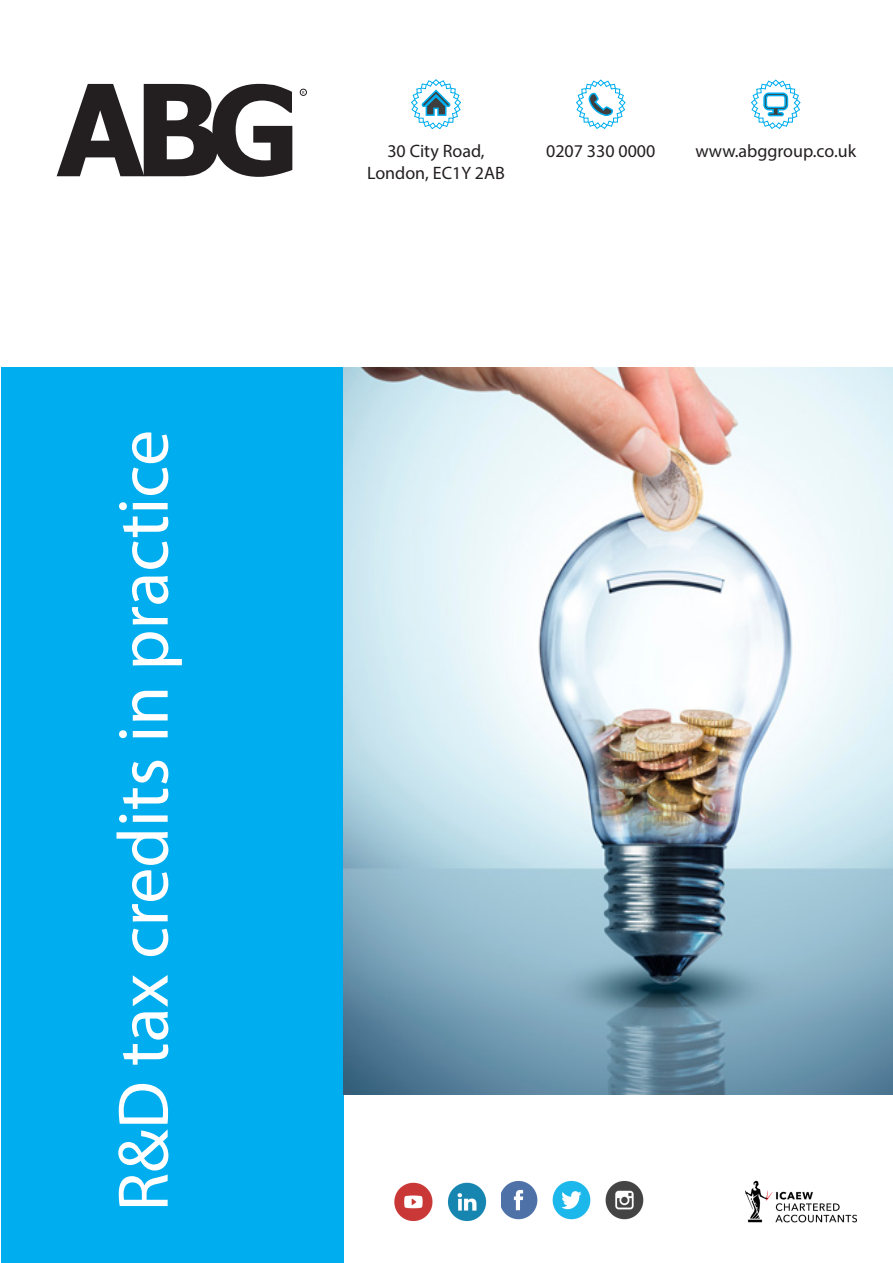
<style>
.page{position:relative;width:893px;height:1263px;background:#fff}
.page>*{position:absolute;margin:0;border:0;box-sizing:border-box;transform-origin:0 0}
.t1{font:700 127.05px "Tahoma";color:#231f20}
.Business_Plan{font:72px "Myriad Pro";color:#fff}
.Contact{font:18px "Myriad Pro";color:#231f20}
.t2{font:4.5px "Myriad Pro";color:#231f20}
.s1{font-size:122.85px}
</style>
<div class="page">
<div style="left:2px;top:367px;width:342px;height:896px;background:#00aeef"></div>
<img style="left:343px;top:367px;width:550px;height:728px">
<svg style="left:411px;top:79px;width:50px;height:50px"></svg>
<svg style="left:576px;top:79px;width:50px;height:50px"></svg>
<svg style="left:751px;top:79px;width:50px;height:50px"></svg>
<img style="left:745px;top:1180px;width:112px;height:43px">
<img style="left:501px;top:1180px;width:143px;height:40px">
<img style="left:394px;top:1182px;width:93px;height:40px">
<div style="left:300px;top:89px;width:7px;height:7px;border:1px solid #231f20;border-radius:50%"></div>
<p class="t1" style="left:57px;top:41px;width:245px">AB<span class="s1">G</span></p>
<p class="t2" style="left:302px;top:89px;width:4px">R</p>
<p class="Contact" style="left:387px;top:140px;width:99px">30 City Road,</p>
<p class="Contact" style="left:367px;top:162px;width:139px">London, EC1Y 2AB</p>
<p class="Contact" style="left:546px;top:140px;width:111px">0207 330 0000</p>
<p class="Contact" style="left:695px;top:140px;width:162px">www.abggroup.co.uk</p>
<p class="Business_Plan" style="left:99px;top:1211px;width:783px;rotate:-90deg">R&amp;D tax credits in practice</p>
</div>
